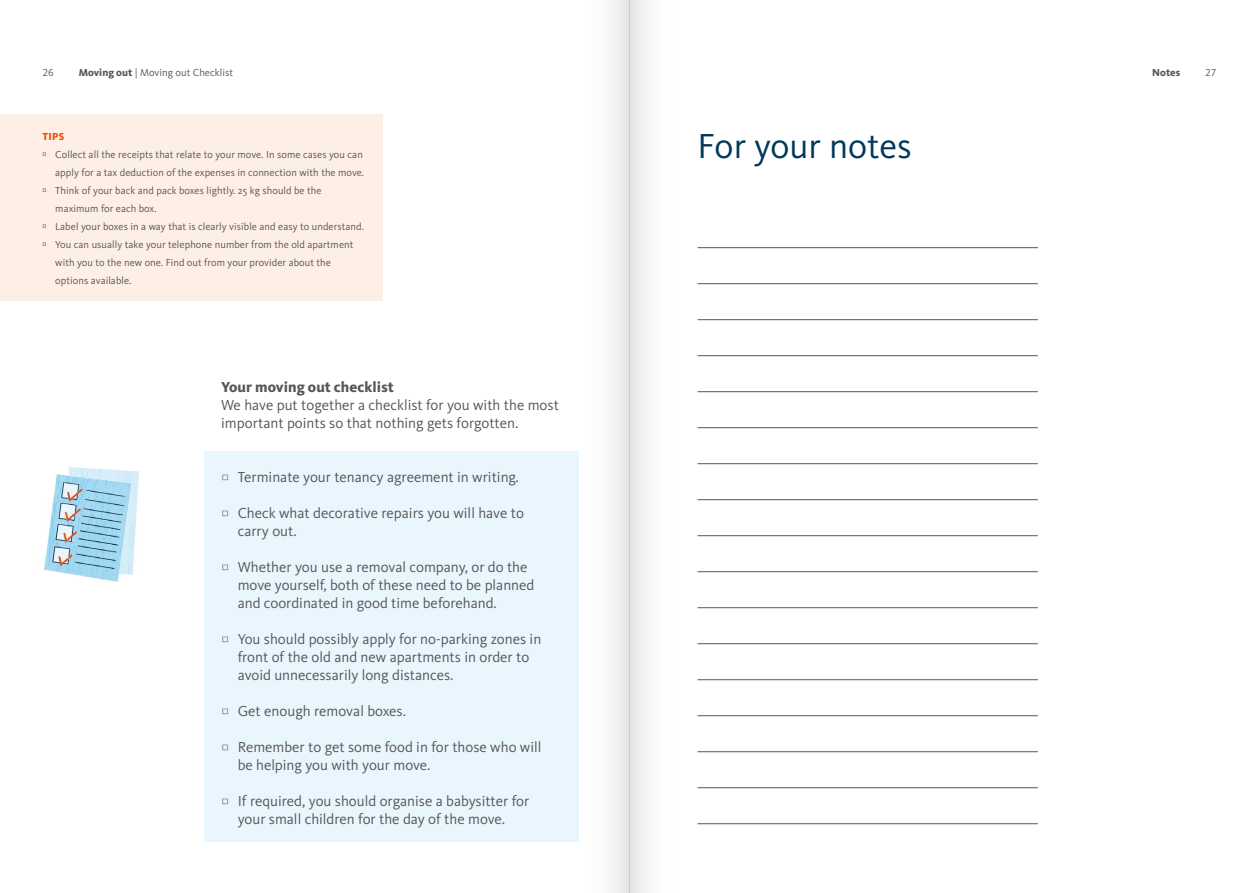
<style>
.page{position:relative;width:1259px;height:893px;background:#fff}
.page>*{position:absolute;margin:0;border:0;box-sizing:border-box;transform-origin:0 0}
.t1{font:36px "Kievit OT";color:#00395a}
.t2{font:15px/18px "Kievit OT";color:#565655}
.t3{font:800 15px "Kievit OT";letter-spacing:.005em;color:#565655}
.t4{font:10.5px/18px "Kievit OT";letter-spacing:.005em;color:#565655}
.t5{font:800 10.5px "Kievit OT";letter-spacing:.005em;color:#565655}
.t6{font:800 10.5px "Kievit OT";color:#e94c05}
.s1{font-weight:800}
.s2{font-family:"Lucida Grande"}
</style>
<div class="page">
<div style="left:629px;top:0;width:57px;height:893px;background:linear-gradient(to right,#e9e9e9,#fff)"></div>
<div style="left:573px;top:0;width:56px;height:893px;background:linear-gradient(to right,#fff,#ebecec)"></div>
<div style="left:204px;top:451px;width:374px;height:391px;background:#eaf6fe"></div>
<div style="left:0;top:115px;width:383px;height:186px;background:#feefe6"></div>
<img style="left:44px;top:467px;width:95px;height:115px">
<hr style="left:697px;top:247px;width:340px;height:1px;background:#565655">
<hr style="left:697px;top:283px;width:340px;height:1px;background:#565655">
<hr style="left:697px;top:319px;width:340px;height:1px;background:#565655">
<hr style="left:697px;top:355px;width:340px;height:1px;background:#565655">
<hr style="left:697px;top:391px;width:340px;height:1px;background:#565655">
<hr style="left:697px;top:427px;width:340px;height:1px;background:#565655">
<hr style="left:697px;top:463px;width:340px;height:1px;background:#565655">
<hr style="left:697px;top:499px;width:340px;height:1px;background:#565655">
<hr style="left:697px;top:535px;width:340px;height:1px;background:#565655">
<hr style="left:697px;top:571px;width:340px;height:1px;background:#565655">
<hr style="left:697px;top:607px;width:340px;height:1px;background:#565655">
<hr style="left:697px;top:643px;width:340px;height:1px;background:#565655">
<hr style="left:697px;top:679px;width:340px;height:1px;background:#565655">
<hr style="left:697px;top:715px;width:340px;height:1px;background:#565655">
<hr style="left:697px;top:751px;width:340px;height:1px;background:#565655">
<hr style="left:697px;top:787px;width:340px;height:1px;background:#565655">
<hr style="left:697px;top:823px;width:340px;height:1px;background:#565655">
<p class="t4" style="left:79px;top:64px;width:156px"><span class="s1">Moving out</span> | Moving out Checklist</p>
<p class="t4" style="left:43px;top:64px;width:13px">26</p>
<p class="t4" style="left:1205px;top:64px;width:13px">27</p>
<p class="t5" style="left:1152px;top:66px;width:30px">Notes</p>
<p class="t6" style="left:43px;top:130px;width:23px">TIPS</p>
<p class="t4" style="left:43px;top:146px;width:323px;text-align:right">→ Collect all the receipts that relate to your move. In some cases you can apply for a tax deduction of the expenses in connection with the move.</p>
<p class="t4" style="left:55px;top:182px;width:268px;text-indent:-13px">→ Think of your back and pack boxes lightly. 25 kg should be the maximum for each box.</p>
<p class="t4" style="left:43px;top:218px;width:323px">→ Label your boxes in a way that is clearly visible and easy to understand.</p>
<p class="t4" style="left:55px;top:236px;width:300px;text-indent:-13px">→ You can usually take your telephone number from the old apartment with you to the new one. Find out from your provider about the options available.</p>
<p class="t3" style="left:221px;top:378px;width:174px">Your moving out checklist</p>
<p class="t2" style="left:221px;top:396px;width:339px">We have put together a checklist for you with the most important points so that nothing gets forgotten.</p>
<p class="t2" style="left:221px;top:468px;width:299px"><span class="s2">□</span> Terminate your tenancy agreement in writing.</p>
<p class="t2" style="left:238px;top:504px;width:288px;text-indent:-16px"><span class="s2">□</span> Check what decorative repairs you will have to carry out.</p>
<p class="t2" style="left:238px;top:558px;width:298px;text-indent:-16px"><span class="s2">□</span> Whether you use a removal company, or do the move yourself, both of these need to be planned and coordinated in good time beforehand.</p>
<p class="t2" style="left:238px;top:630px;width:305px;text-indent:-16px"><span class="s2">□</span> You should possibly apply for no-parking zones in front of the old and new apartments in order to avoid unnecessarily long distances.</p>
<p class="t2" style="left:221px;top:702px;width:186px"><span class="s2">□</span> Get enough removal boxes.</p>
<p class="t2" style="left:238px;top:738px;width:305px;text-indent:-16px"><span class="s2">□</span> Remember to get some food in for those who will be helping you with your move.</p>
<p class="t2" style="left:221px;top:792px;width:309px;text-align:center"><span class="s2">□</span> If required, you should organise a babysitter for your small children for the day of the move.</p>
<h1 class="t1" style="left:697px;top:126px;width:216px">For your notes</h1>
</div>
